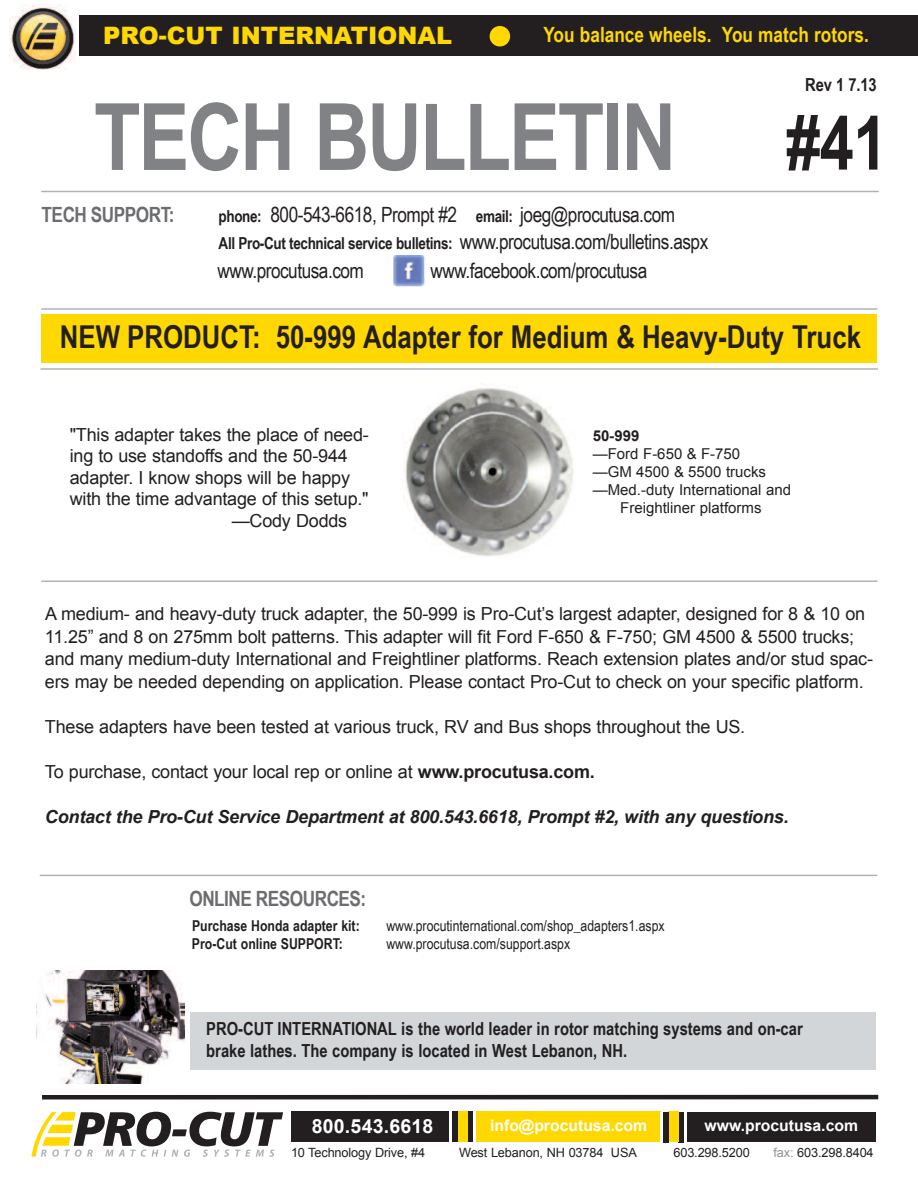
<style>
.page{position:relative;width:918px;height:1188px;background:#fff}
.page>*{position:absolute;margin:0;border:0;box-sizing:border-box;transform-origin:0 0}
.t1{font:700 93px "Arial Narrow";letter-spacing:-.025em;color:#808285}
.t2{font:700 75px "Arial Narrow";color:#231f20}
.t3{font:700 31.5px "Arial Narrow";color:#231f20}
.t4{font:900 24px "Arial";color:#ffd801}
.t5{font:21px "Arial Narrow";letter-spacing:-.025em;color:#231f20}
.t6{font:700 21px "Arial Narrow";color:#ffd801}
.t7{font:700 21px "Arial Narrow";letter-spacing:-.025em;color:#6c6d70}
.t8{font:700 19.5px "Arial";letter-spacing:.01em;color:#fff}
.t9{font:18px/22.5px "Arial";letter-spacing:-.01em;color:#231f20}
.t10{font:700 18px/21.6px "Arial Narrow";color:#231f20}
.t11{font:italic 700 18px "Arial";letter-spacing:-.01em;color:#231f20}
.t12{font:700 16.5px "Arial Narrow";letter-spacing:-.025em;color:#231f20}
.t13{font:700 15.75px "Arial";color:#fff}
.t14{font:15px "Arial";color:#231f20}
.t15{font:15px "Arial Narrow";color:#231f20}
.t16{font:700 15px "Arial Narrow";color:#231f20}
.t17{font:700 15px "Arial";color:#231f20}
.t18{font:12.75px "Arial";letter-spacing:-.01em;color:#231f20}
.s1{font-weight:700;font-size:16.5px}
.s2{font-weight:400;font-size:21px}
.s3{font-weight:700}
.s4{color:#939598}
</style>
<div class="page">
<div style="left:42px;top:314px;width:835px;height:49px;background:#ffd801"></div>
<div style="left:190px;top:1012px;width:686px;height:58px;background:#d2d6d9"></div>
<div style="left:42px;top:1095px;width:836px;height:5px;background:#231f20"></div>
<img style="left:37px;top:970px;width:148px;height:114px">
<div style="left:475px;top:1112px;width:186px;height:30px;background:#ffd801"></div>
<div style="left:685px;top:1112px;width:191px;height:30px;background:#231f20"></div>
<svg style="left:31px;top:1112px;width:252px;height:45px"></svg>
<div style="left:292px;top:1111px;width:158px;height:31px;background:#231f20"></div>
<hr style="left:473px;top:1112px;width:3px;height:30px;background:#fff">
<div style="left:468px;top:1112px;width:5px;height:30px;background:#231f20"></div>
<div style="left:458px;top:1112px;width:10px;height:30px;background:#ffd801"></div>
<div style="left:452px;top:1112px;width:6px;height:30px;background:#231f20"></div>
<hr style="left:660px;top:1112px;width:3px;height:30px;background:#fff">
<hr style="left:684px;top:1112px;width:3px;height:30px;background:#fff">
<div style="left:679px;top:1112px;width:5px;height:30px;background:#231f20"></div>
<div style="left:669px;top:1112px;width:10px;height:30px;background:#ffd801"></div>
<div style="left:663px;top:1112px;width:6px;height:30px;background:#231f20"></div>
<hr style="left:41px;top:308px;width:837px;height:2px;background:#aeb3b8">
<hr style="left:40px;top:368px;width:838px;height:2px;background:#aeb3b8">
<hr style="left:41px;top:191px;width:838px;height:1px;background:#aeb3b8">
<img style="left:393px;top:255px;width:32px;height:31px">
<hr style="left:40px;top:875px;width:837px;height:1px;background:#aeb3b8">
<img style="left:404px;top:387px;width:170px;height:170px">
<hr style="left:41px;top:580px;width:837px;height:2px;background:#aeb3b8">
<div style="left:79px;top:16px;width:839px;height:40px;background:#231f20"></div>
<div style="left:490px;top:26px;width:20px;height:20px;background:#ffd801;border-radius:50%"></div>
<img style="left:9px;top:4px;width:66px;height:65px">
<h3 class="t4" style="left:103px;top:17px;width:350px">PRO-CUT INTERNATIONAL</h3>
<p class="t6" style="left:543px;top:22px;width:327px">You balance wheels. You match rotors.</p>
<h1 class="t1" style="left:94px;top:83px;width:584px">TECH BULLETIN</h1>
<p class="t7" style="left:42px;top:202px;width:134px">TECH SUPPORT:</p>
<p class="t5" style="left:219px;top:202px;width:458px"><span class="s1">phone:</span> 800-543-6618, Prompt #2 <span class="s1">email:</span> joeg@procutusa.com</p>
<p class="t12" style="left:219px;top:233px;width:491px">All Pro-Cut technical service bulletins: <span class="s2">www.procutusa.com/bulletins.aspx</span></p>
<p class="t5" style="left:218px;top:259px;width:148px">www.procutusa.com</p>
<p class="t5" style="left:430px;top:259px;width:218px">www.facebook.com/procutusa</p>
<p class="t10" style="left:805px;top:74px;width:73px">Rev 1 7.13</p>
<h2 class="t2" style="left:786px;top:99px;width:103px">#41</h2>
<h3 class="t3" style="left:60px;top:319px;width:803px">NEW PRODUCT: 50-999 Adapter for Medium &amp; Heavy-Duty Truck</h3>
<p class="t9" style="left:70px;top:423px;width:301px">"This adapter takes the place of need-</p>
<p class="t9" style="left:70px;top:445px;width:280px">ing to use standoffs and the 50-944</p>
<p class="t9" style="left:70px;top:466px;width:282px">adapter. I know shops will be happy</p>
<p class="t9" style="left:70px;top:488px;width:300px">with the time advantage of this setup."</p>
<p class="t9" style="left:232px;top:510px;width:117px">—Cody Dodds</p>
<p class="t17" style="left:593px;top:427px;width:48px">50-999</p>
<p class="t14" style="left:593px;top:445px;width:149px">—Ford F-650 &amp; F-750</p>
<p class="t14" style="left:593px;top:463px;width:175px">—GM 4500 &amp; 5500 trucks</p>
<p class="t14" style="left:593px;top:481px;width:200px">—Med.-duty International and</p>
<p class="t14" style="left:620px;top:499px;width:143px">Freightliner platforms</p>
<p class="t9" style="left:45px;top:603px;width:830px">A medium- and heavy-duty truck adapter, the 50-999 is Pro-Cut’s largest adapter, designed for 8 &amp; 10 on 11.25” and 8 on 275mm bolt patterns. This adapter will fit Ford F-650 &amp; F-750; GM 4500 &amp; 5500 trucks; and many medium-duty International and Freightliner platforms. Reach extension plates and/or stud spac&shy;ers may be needed depending on application. Please contact Pro-Cut to check on your specific platform.</p>
<p class="t9" style="left:45px;top:715px;width:702px">These adapters have been tested at various truck, RV and Bus shops throughout the US.</p>
<p class="t9" style="left:45px;top:760px;width:551px">To purchase, contact your local rep or online at <span class="s3">www.procutusa.com.</span></p>
<p class="t11" style="left:45px;top:807px;width:745px">Contact the Pro-Cut Service Department at 800.543.6618, Prompt #2, with any questions.</p>
<p class="t7" style="left:189px;top:886px;width:178px">ONLINE RESOURCES:</p>
<p class="t16" style="left:192px;top:917px;width:169px">Purchase Honda adapter kit:</p>
<p class="t15" style="left:386px;top:917px;width:280px">www.procutinternational.com/shop_adapters1.aspx</p>
<p class="t16" style="left:192px;top:935px;width:153px">Pro-Cut online SUPPORT:</p>
<p class="t15" style="left:386px;top:935px;width:185px">www.procutusa.com/support.aspx</p>
<p class="t10" style="left:206px;top:1018px;width:598px">PRO-CUT INTERNATIONAL is the world leader in rotor matching systems and on-car brake lathes. The company is located in West Lebanon, NH.</p>
<p class="t8" style="left:312px;top:1115px;width:123px">800.543.6618</p>
<p class="t13" style="left:490px;top:1117px;width:159px">info@procutusa.com</p>
<p class="t13" style="left:705px;top:1117px;width:155px">www.procutusa.com</p>
<p class="t18" style="left:291px;top:1146px;width:136px">10 Technology Drive, #4</p>
<p class="t18" style="left:459px;top:1146px;width:179px">West Lebanon, NH 03784 USA</p>
<p class="t18" style="left:673px;top:1146px;width:78px">603.298.5200</p>
<p class="t18" style="left:774px;top:1146px;width:102px"><span class="s4">fax:</span> 603.298.8404</p>
</div>
